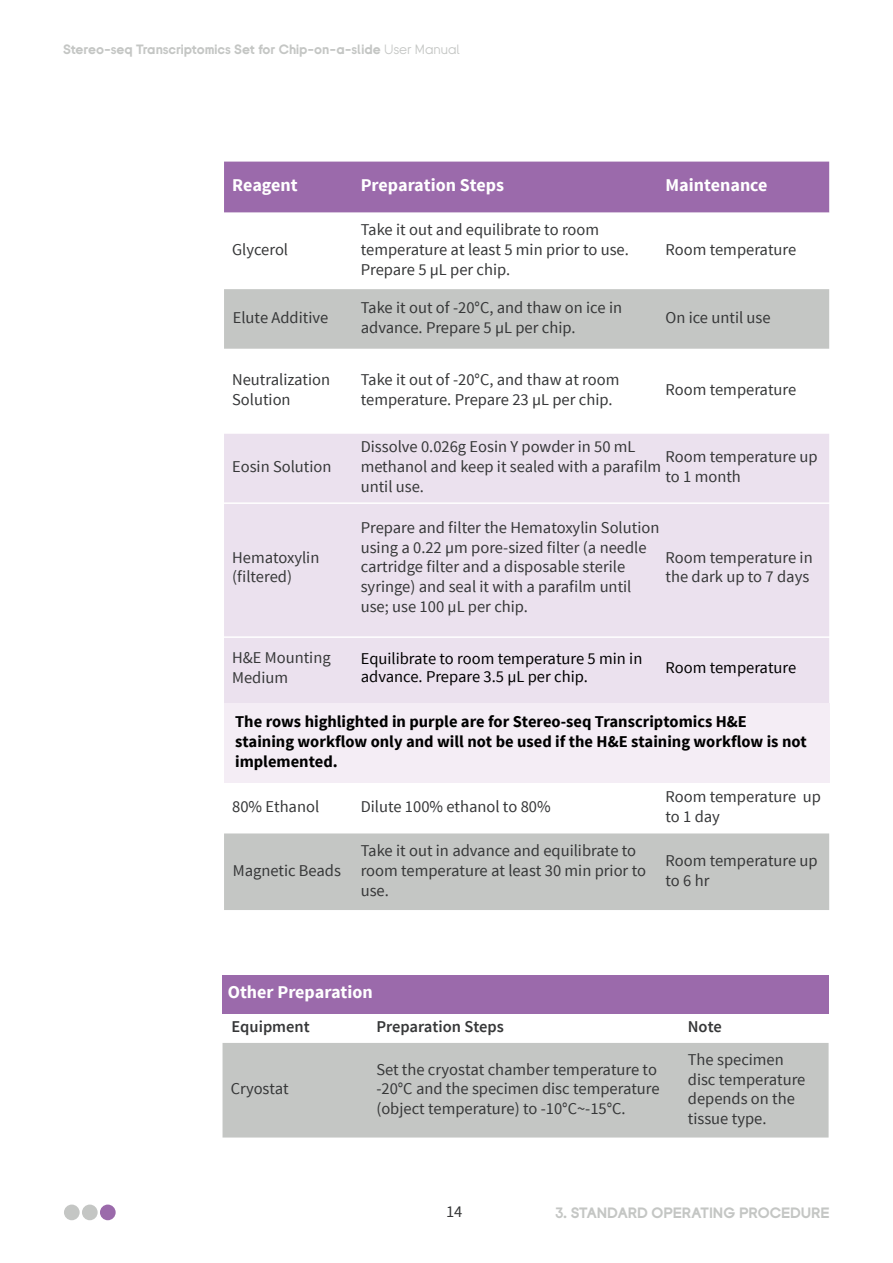
<style>
.page{position:relative;width:893px;height:1263px;background:#fff}
.page>*{position:absolute;margin:0;border:0;box-sizing:border-box;transform-origin:0 0}
.t1{font:700 18px "Source Sans Pro";color:#fff}
.t2{font:16.5px/19.8px "Source Sans Pro";color:#363738}
.t3{font:700 16.5px/19.8px "Source Sans Pro";color:#000}
.t4{font:16.5px/18px "Source Sans Pro";color:#000}
.t5{font:600 16.5px "Source Sans Pro";color:#363738}
.t6{font:700 15px "BGI";color:#c4c6c4}
.t7{font:700 13.5px "BGI";color:#c4c6c4}
.s1{font-weight:400}
</style>
<div class="page">
<div style="left:100px;top:1204px;width:16px;height:16px;background:#9b6aab;border-radius:50%"></div>
<div style="left:64px;top:1204px;width:16px;height:16px;background:#c4c6c4;border-radius:50%"></div>
<div style="left:82px;top:1204px;width:16px;height:16px;background:#c4c6c4;border-radius:50%"></div>
<div style="left:224px;top:162px;width:605px;height:51px;background:#9b6aab"></div>
<div style="left:224px;top:289px;width:605px;height:60px;background:#c4c6c4"></div>
<div style="left:224px;top:434px;width:605px;height:269px;background:#ebe1ee"></div>
<div style="left:224px;top:703px;width:605px;height:79px;background:#f4edf5"></div>
<div style="left:224px;top:833px;width:605px;height:77px;background:#c4c6c4"></div>
<hr style="left:223px;top:502px;width:610px;height:2px;background:#fff">
<hr style="left:223px;top:636px;width:610px;height:2px;background:#fff">
<div style="left:223px;top:975px;width:606px;height:38px;background:#9b6aab"></div>
<div style="left:223px;top:1043px;width:606px;height:94px;background:#c4c6c4"></div>
<p class="t7" style="left:63px;top:43px;width:398px">Stereo-seq Transcriptomics Set for Chip-on-a-slide <span class="s1">User Manual</span></p>
<p class="t1" style="left:232px;top:174px;width:67px">Reagent</p>
<p class="t1" style="left:361px;top:174px;width:145px">Preparation Steps</p>
<p class="t1" style="left:665px;top:174px;width:104px">Maintenance</p>
<p class="t2" style="left:232px;top:240px;width:58px">Glycerol</p>
<p class="t2" style="left:361px;top:220px;width:270px">Take it out and equilibrate to room temperature at least 5 min prior to use.<br>Prepare 5 µ L per chip.</p>
<p class="t2" style="left:665px;top:240px;width:132px">Room temperature</p>
<p class="t2" style="left:233px;top:308px;width:97px">Elute Additive</p>
<p class="t2" style="left:361px;top:298px;width:263px">Take it out of -20°C, and thaw on ice in advance. Prepare 5 µ L per chip.</p>
<p class="t2" style="left:665px;top:308px;width:107px">On ice until use</p>
<p class="t2" style="left:232px;top:370px;width:100px">Neutralization<br>Solution</p>
<p class="t2" style="left:361px;top:370px;width:260px">Take it out of -20°C, and thaw at room temperature. Prepare 23 µ L per chip.</p>
<p class="t2" style="left:665px;top:380px;width:132px">Room temperature</p>
<p class="t2" style="left:232px;top:457px;width:101px">Eosin Solution</p>
<p class="t2" style="left:232px;top:547px;width:89px">Hematoxylin (filtered)</p>
<p class="t2" style="left:361px;top:437px;width:302px">Dissolve 0.026g Eosin Y powder in 50 mL methanol and keep it sealed with a parafilm until use.</p>
<p class="t2" style="left:665px;top:447px;width:154px">Room temperature up to 1 month</p>
<p class="t2" style="left:361px;top:518px;width:300px">Prepare and filter the Hematoxylin Solution using a 0.22 μm pore-sized filter (a needle cartridge filter and a disposable sterile syringe) and seal it with a parafilm until use; use 100 µ L per chip.</p>
<p class="t2" style="left:665px;top:547px;width:149px">Room temperature in the dark up to 7 days</p>
<p class="t2" style="left:232px;top:648px;width:100px">H&amp;E Mounting<br>Medium</p>
<p class="t4" style="left:361px;top:650px;width:283px">Equilibrate to room temperature 5 min in advance. Prepare 3.5 µ L per chip.</p>
<p class="t4" style="left:665px;top:659px;width:132px">Room temperature</p>
<p class="t3" style="left:235px;top:712px;width:573px">The rows highlighted in purple are for Stereo-seq Transcriptomics H&amp;E staining workflow only and will not be used if the H&amp;E staining workflow is not implemented.</p>
<p class="t2" style="left:232px;top:797px;width:89px">80% Ethanol</p>
<p class="t2" style="left:361px;top:797px;width:191px">Dilute 100% ethanol to 80%</p>
<p class="t2" style="left:665px;top:787px;width:157px">Room temperature up to 1 day</p>
<p class="t2" style="left:233px;top:861px;width:110px">Magnetic Beads</p>
<p class="t2" style="left:361px;top:841px;width:287px">Take it out in advance and equilibrate to room temperature at least 30 min prior to use.</p>
<p class="t2" style="left:665px;top:851px;width:154px">Room temperature up to 6 hr</p>
<p class="t1" style="left:228px;top:981px;width:147px">Other Preparation</p>
<p class="t5" style="left:231px;top:1016px;width:80px">Equipment</p>
<p class="t5" style="left:376px;top:1016px;width:129px">Preparation Steps</p>
<p class="t5" style="left:688px;top:1016px;width:35px">Note</p>
<p class="t2" style="left:231px;top:1079px;width:60px">Cryostat</p>
<p class="t2" style="left:376px;top:1060px;width:285px">Set the cryostat chamber temperature to -20°C and the specimen disc temperature (object temperature) to -10°C~-15°C.</p>
<p class="t2" style="left:688px;top:1050px;width:119px">The specimen disc temperature depends on the tissue type.</p>
<p class="t2" style="left:446px;top:1202px;width:18px">14</p>
<p class="t6" style="left:555px;top:1205px;width:276px">3. STANDARD OPERATING PROCEDURE</p>
</div>
